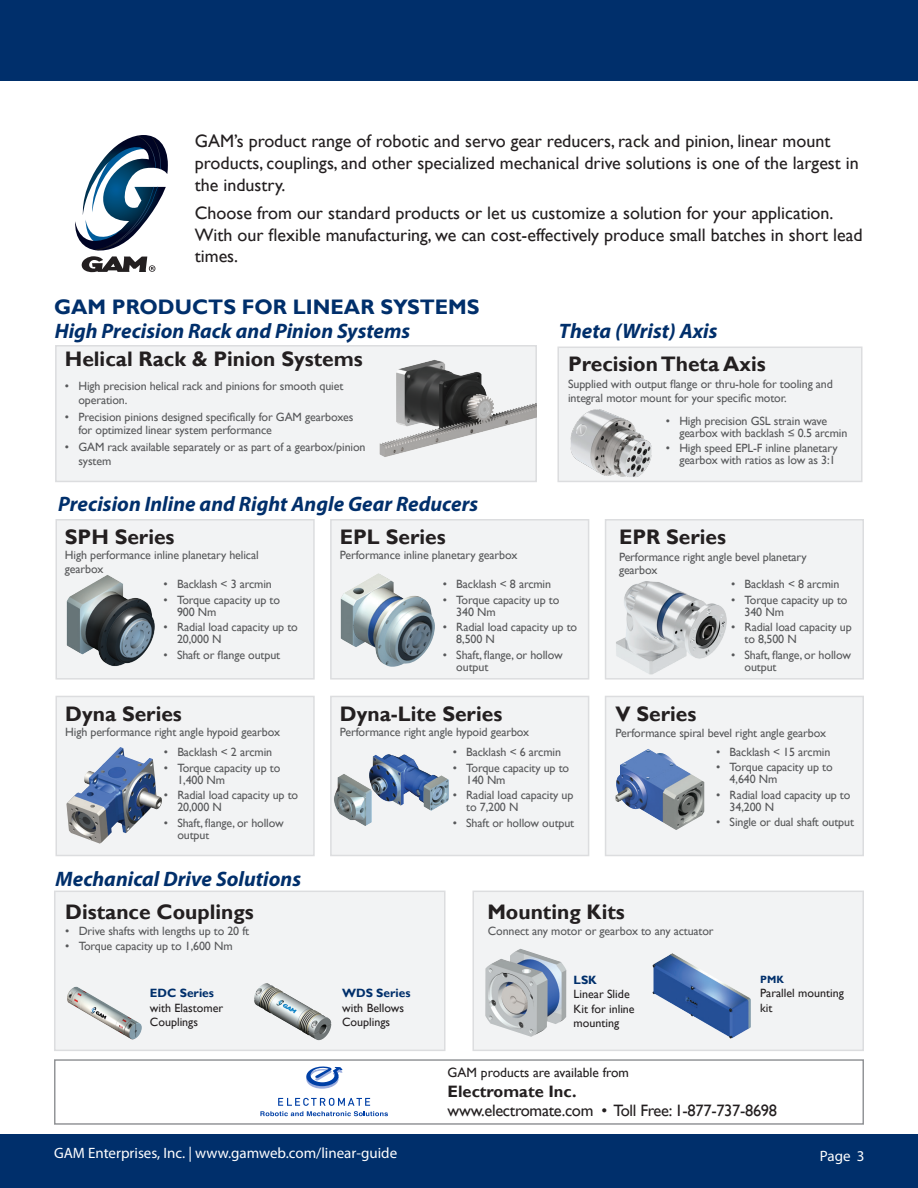
<style>
.page{position:relative;width:918px;height:1188px;background:#fff}
.page>*{position:absolute;margin:0;border:0;box-sizing:border-box;transform-origin:0 0}
.Table_of_Contents_He{font:700 21px "Gill Sans";color:#231f20}
.Table_of_Contents_He-2{font:italic 700 21px "Myriad Pro";color:#002f6b}
.Heading{font:700 21px "Gill Sans";color:#002f6b}
.Body_Paragraphs{font:18px/21.6px "Gill Sans";color:#231f20}
.t1{font:16.5px "Gill Sans";letter-spacing:-.02em;color:#231f20}
.t2{font:700 16.5px "Gill Sans";color:#231f20}
.t3{font:15px "Myriad Pro";color:#fff}
.t4{font:13.5px "Gill Sans";color:#231f20}
.t5{font:12px/12px "Gill Sans";letter-spacing:-.01em;color:#57585a}
.t6{font:12px/14.4px "Gill Sans";color:#231f20}
.t7{font:700 12px "Gill Sans";color:#002f6b}
.t8{font:700 10.5px "Gill Sans";color:#002f6b}
.s1{font-size:11.25px}
</style>
<div class="page">
<div style="left:0;top:0;width:918px;height:81px;background:#002f6b"></div>
<div style="left:0;top:1135px;width:918px;height:53px;background:#002f6b"></div>
<svg style="left:306px;top:1066px;width:37px;height:23px"></svg>
<svg style="left:260px;top:1098px;width:128px;height:18px"></svg>
<div style="left:56px;top:520px;width:258px;height:159px;background:#f2f3f4"></div>
<div style="left:56px;top:519px;width:259px;height:161px;border:2px solid #dcdddf"></div>
<svg style="left:59px;top:699px;width:253px;height:154px"></svg>
<div style="left:56px;top:696px;width:259px;height:160px;border:2px solid #dcdddf"></div>
<img style="left:86px;top:747px;width:34px;height:27px">
<img style="left:66px;top:575px;width:89px;height:92px">
<div style="left:331px;top:520px;width:258px;height:159px;background:#f2f3f4"></div>
<div style="left:330px;top:519px;width:259px;height:161px;border:2px solid #dcdddf"></div>
<img style="left:341px;top:573px;width:94px;height:94px">
<div style="left:331px;top:696px;width:258px;height:160px;background:#f2f3f4"></div>
<div style="left:330px;top:696px;width:259px;height:160px;border:2px solid #dcdddf"></div>
<img style="left:332px;top:750px;width:117px;height:87px">
<div style="left:606px;top:520px;width:257px;height:159px;background:#f2f3f4"></div>
<div style="left:605px;top:519px;width:259px;height:161px;border:2px solid #dcdddf"></div>
<img style="left:616px;top:581px;width:114px;height:97px">
<div style="left:606px;top:696px;width:257px;height:160px;background:#f2f3f4"></div>
<div style="left:605px;top:696px;width:259px;height:160px;border:2px solid #dcdddf"></div>
<img style="left:616px;top:749px;width:88px;height:81px">
<div style="left:55px;top:891px;width:390px;height:159px;background:#f2f3f4"></div>
<div style="left:54px;top:891px;width:392px;height:160px;border:2px solid #dcdddf"></div>
<img style="left:254px;top:983px;width:12px;height:28px">
<img style="left:67px;top:986px;width:75px;height:54px">
<svg style="left:475px;top:894px;width:386px;height:154px"></svg>
<div style="left:472px;top:891px;width:392px;height:160px;border:2px solid #dcdddf"></div>
<img style="left:499px;top:949px;width:21px;height:12px">
<img style="left:644px;top:944px;width:117px;height:99px">
<svg style="left:75px;top:135px;width:93px;height:137px"></svg>
<div style="left:56px;top:346px;width:480px;height:135px;background:#f2f3f4"></div>
<div style="left:55px;top:345px;width:482px;height:137px;border:2px solid #dcdddf"></div>
<img style="left:379px;top:356px;width:158px;height:107px">
<div style="left:558px;top:347px;width:304px;height:134px;background:#f2f3f4"></div>
<div style="left:557px;top:347px;width:305px;height:135px;border:2px solid #dcdddf"></div>
<img style="left:571px;top:409px;width:81px;height:68px">
<div style="left:54px;top:1059px;width:810px;height:66px;border:2px solid #939598"></div>
<p class="Body_Paragraphs" style="left:195px;top:131px;width:665px">GAM’s product range of robotic and servo gear reducers, rack and pinion, linear mount products, couplings, and other specialized mechanical drive solutions is one of the largest in the industry.</p>
<p class="Body_Paragraphs" style="left:195px;top:202px;width:669px">Choose from our standard products or let us customize a solution for your application.<br>With our flexible manufacturing, we can cost-effectively produce small batches in short lead times.</p>
<p class="Heading" style="left:54px;top:295px;width:427px">GAM PRODUCTS FOR LINEAR SYSTEMS</p>
<p class="Table_of_Contents_He-2" style="left:55px;top:318px;width:357px">High Precision Rack and Pinion Systems</p>
<p class="Table_of_Contents_He" style="left:65px;top:346px;width:300px">Helical Rack &amp; Pinion Systems</p>
<p class="t5" style="left:78px;top:380px;width:266px;line-height:13.5px;text-indent:-14px">• High precision helical rack and pinions for smooth quiet operation.</p>
<p class="t5" style="left:78px;top:410px;width:276px;line-height:13.5px;text-indent:-14px">• Precision pinions designed specifically for GAM gearboxes for optimized linear system performance</p>
<p class="t5" style="left:78px;top:441px;width:289px;line-height:13.5px;text-indent:-14px">• GAM rack available separately or as part of a gearbox/pinion system</p>
<p class="Table_of_Contents_He-2" style="left:58px;top:491px;width:422px">Precision Inline and Right Angle Gear Reducers</p>
<p class="Table_of_Contents_He-2" style="left:559px;top:317px;width:160px">Theta (Wrist) Axis</p>
<p class="Table_of_Contents_He" style="left:568px;top:352px;width:199px">Precision Theta Axis</p>
<p class="t5" style="left:568px;top:378px;width:266px;line-height:13.5px">Supplied with output flange or thru-hole for tooling and integral motor mount for your specific motor.</p>
<p class="t5" style="left:679px;top:415px;width:169px;text-indent:-14px">• High precision GSL strain wave gearbox with backlash ≤ 0.5 arcmin</p>
<p class="t5" style="left:666px;top:442px;width:173px;text-align:right">• High speed EPL-F inline planetary gearbox with ratios as low as 3:1</p>
<p class="Table_of_Contents_He" style="left:65px;top:524px;width:111px">SPH Series</p>
<p class="t5" style="left:65px;top:549px;width:195px;line-height:13.5px">High performance inline planetary helical gearbox</p>
<p class="t5" style="left:164px;top:578px;width:110px">• Backlash &lt; 3 arcmin</p>
<p class="t5" style="left:177px;top:594px;width:105px;text-indent:-14px">• Torque capacity up to<br>900 Nm</p>
<p class="t5" style="left:177px;top:621px;width:122px;text-indent:-14px">• Radial load capacity up to<br>20,000 N</p>
<p class="t5" style="left:164px;top:649px;width:118px">• Shaft or flange output</p>
<p class="Table_of_Contents_He" style="left:65px;top:701px;width:118px">Dyna Series</p>
<p class="t5" style="left:65px;top:726px;width:216px">High performance right angle hypoid gearbox</p>
<p class="t5" style="left:164px;top:746px;width:110px">• Backlash &lt; 2 arcmin</p>
<p class="t5" style="left:177px;top:762px;width:105px;text-indent:-14px">• Torque capacity up to<br>1,400 Nm</p>
<p class="t5" style="left:177px;top:790px;width:122px;text-indent:-14px">• Radial load capacity up to<br>20,000 N</p>
<p class="t5" style="left:177px;top:817px;width:108px;text-indent:-14px">• Shaft, flange, or hollow outpu<span class="s1">t</span></p>
<p class="Table_of_Contents_He-2" style="left:56px;top:865px;width:247px">Mechanical Drive Solutions</p>
<p class="Table_of_Contents_He" style="left:65px;top:899px;width:190px">Distance Couplings</p>
<p class="t5" style="left:65px;top:925px;width:186px">• Drive shafts with lengths up to 20 ft</p>
<p class="t5" style="left:65px;top:940px;width:169px">• Torque capacity up to 1,600 Nm</p>
<p class="t7" style="left:150px;top:986px;width:66px">EDC Series</p>
<p class="t6" style="left:150px;top:1001px;width:75px">with Elastomer<br>Couplings</p>
<p class="Table_of_Contents_He" style="left:340px;top:524px;width:107px">EPL Series</p>
<p class="t5" style="left:340px;top:549px;width:179px">Performance inline planetary gearbox</p>
<p class="t5" style="left:443px;top:578px;width:110px">• Backlash &lt; 8 arcmin</p>
<p class="t5" style="left:456px;top:594px;width:105px;text-indent:-14px">• Torque capacity up to<br>340 Nm</p>
<p class="t5" style="left:456px;top:621px;width:122px;text-indent:-14px">• Radial load capacity up to<br>8,500 N</p>
<p class="t5" style="left:456px;top:649px;width:108px;text-indent:-14px">• Shaft, flange, or hollow output</p>
<p class="Table_of_Contents_He" style="left:340px;top:701px;width:164px">Dyna-Lite Series</p>
<p class="t5" style="left:340px;top:726px;width:191px">Performance right angle hypoid gearbox</p>
<p class="t5" style="left:453px;top:746px;width:110px">• Backlash &lt; 6 arcmin</p>
<p class="t5" style="left:466px;top:762px;width:105px;text-indent:-14px">• Torque capacity up to<br>140 Nm</p>
<p class="t5" style="left:466px;top:790px;width:109px;text-indent:-14px">• Radial load capacity up to 7,200 N</p>
<p class="t5" style="left:453px;top:817px;width:123px">• Shaft or hollow output</p>
<p class="Table_of_Contents_He" style="left:619px;top:524px;width:109px">EPR Series</p>
<p class="t5" style="left:619px;top:550px;width:189px;line-height:13.5px">Performance right angle bevel planetary gearbox</p>
<p class="t5" style="left:731px;top:578px;width:110px">• Backlash &lt; 8 arcmin</p>
<p class="t5" style="left:745px;top:594px;width:105px;text-indent:-14px">• Torque capacity up to<br>340 Nm</p>
<p class="t5" style="left:745px;top:621px;width:109px;text-indent:-14px">• Radial load capacity up to 8,500 N</p>
<p class="t5" style="left:745px;top:649px;width:108px;text-indent:-14px">• Shaft, flange, or hollow output</p>
<p class="Table_of_Contents_He" style="left:616px;top:701px;width:82px">V Series</p>
<p class="t5" style="left:616px;top:728px;width:212px">Performance spiral bevel right angle gearbox</p>
<p class="t5" style="left:716px;top:746px;width:116px">• Backlash &lt; 15 arcmin</p>
<p class="t5" style="left:730px;top:761px;width:105px;text-indent:-14px">• Torque capacity up to<br>4,640 Nm</p>
<p class="t5" style="left:730px;top:789px;width:122px;text-indent:-14px">• Radial load capacity up to<br>34,200 N</p>
<p class="t5" style="left:716px;top:816px;width:139px">• Single or dual shaft output</p>
<p class="Table_of_Contents_He" style="left:487px;top:899px;width:139px">Mounting Kits</p>
<p class="t7" style="left:342px;top:986px;width:70px">WDS Series</p>
<p class="t6" style="left:342px;top:1001px;width:64px">with Bellows<br>Couplings</p>
<p class="t5" style="left:488px;top:925px;width:227px">Connect any motor or gearbox to any actuator</p>
<p class="t7" style="left:574px;top:973px;width:25px">LSK</p>
<p class="t6" style="left:574px;top:987px;width:63px">Linear Slide<br>Kit for inline mounting</p>
<p class="t8" style="left:760px;top:973px;width:25px">PMK</p>
<p class="t6" style="left:760px;top:986px;width:85px">Parallel mounting kit</p>
<p class="t4" style="left:448px;top:1064px;width:183px">GAM products are available from</p>
<p class="t2" style="left:448px;top:1081px;width:130px">Electromate Inc.</p>
<p class="t1" style="left:448px;top:1101px;width:331px">www.electromate.com • Toll Free: 1-877-737-8698</p>
<p class="t3" style="left:54px;top:1143px;width:345px">GAM Enterprises, Inc. | www.gamweb.com/linear-guide</p>
<p class="t3" style="left:820px;top:1147px;width:46px">Page 3</p>
</div>
